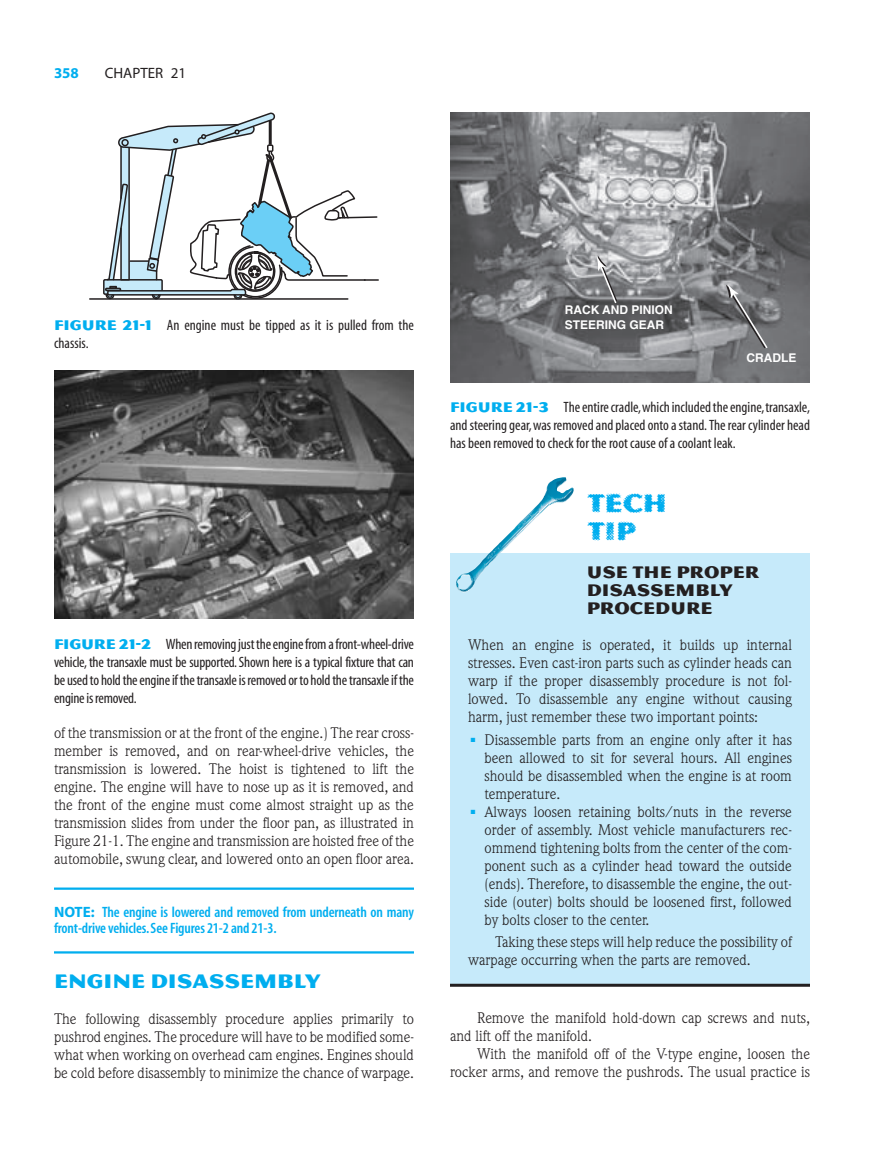
<style>
.page{position:relative;width:891px;height:1175px;background:#fff}
.page>*{position:absolute;margin:0;border:0;box-sizing:border-box;transform-origin:0 0}
.t1{font:27px/28.5px "Magnesium Grime";color:#00aeef}
.t2{font:21px "Magnesium MVB";color:#00aeef}
.t3{font:18px/18px "Magnesium MVB";color:#231f20}
.t4{font:15px/18px "Weidemann";color:#231f20;text-align:justify}
.t5{font:condensed 15px/18px "Myriad";color:#231f20;text-align:justify}
.t6{font:600 condensed 15px/16.5px "Myriad";letter-spacing:-.01em;color:#00aeef}
.t7{font:15px "Myriad";color:#231f20}
.t8{font:700 15px "Myriad";color:#00aeef}
.t9{font:700 12px/15px "Helvetica";color:#fefefe}
.s1{font-family:"Magnesium MVB";font-stretch:normal;color:#00aeef}
.s2{font-weight:700;font-stretch:normal}
</style>
<div class="page">
<img style="left:54px;top:370px;width:360px;height:249px">
<img style="left:450px;top:112px;width:360px;height:270px">
<svg style="left:726px;top:284px;width:43px;height:66px;background:#7b7c7f"></svg>
<svg style="left:597px;top:255px;width:21px;height:50px"></svg>
<hr style="left:54px;top:887px;width:360px;height:2px;background:#00aeef">
<hr style="left:54px;top:951px;width:360px;height:2px;background:#00aeef">
<hr style="left:90px;top:298px;width:258px;height:2px;background:#231f20">
<svg style="left:102px;top:112px;width:277px;height:188px"></svg>
<div style="left:450px;top:553px;width:360px;height:430px;background:#c6eafa"></div>
<hr style="left:450px;top:983px;width:360px;height:3px;background:#231f20">
<img style="left:456px;top:477px;width:118px;height:116px">
<p class="t8" style="left:54px;top:67px;width:26px">358</p>
<p class="t7" style="left:105px;top:67px;width:83px">CHAPTER 21</p>
<p class="t5" style="left:54px;top:317px;width:362px"><span class="s1">FIGURE 21-1</span> An engine must be tipped as it is pulled from the chassis.</p>
<p class="t5" style="left:54px;top:635px;width:361px"><span class="s1">FIGURE 21-2</span> When removing just the engine from a front-wheel-drive vehicle, the transaxle must be supported. Shown here is a typical fixture that can be used to hold the engine if the transaxle is removed or to hold the transaxle if the engine is removed.</p>
<p class="t4" style="left:54px;top:725px;width:362px">of the transmission or at the front of the engine.) The rear cross&shy;member is removed, and on rear-wheel-drive vehicles, the transmission is lowered. The hoist is tightened to lift the engine. The engine will have to nose up as it is removed, and the front of the engine must come almost straight up as the transmission slides from under the floor pan, as illustrated in Figure 21-1. The engine and transmission are hoisted free of the automobile, swung clear, and lowered onto an open floor area.</p>
<p class="t6" style="left:54px;top:904px;width:362px"><span class="s2">NOTE:</span> The engine is lowered and removed from underneath on many front-drive vehicles.See Figures 21-2 and 21-3.</p>
<h2 class="t2" style="left:54px;top:968px;width:268px">ENGINE DISASSEMBLY</h2>
<p class="t4" style="left:54px;top:1010px;width:362px">The following disassembly procedure applies primarily to pushrod engines. The procedure will have to be modified some&shy;what when working on overhead cam engines. Engines should be cold before disassembly to minimize the chance of warpage.</p>
<p class="t9" style="left:565px;top:303px;width:110px">RACK AND PINION<br>STEERING GEAR</p>
<p class="t9" style="left:746px;top:351px;width:51px">CRADLE</p>
<p class="t5" style="left:450px;top:399px;width:361px"><span class="s1">FIGURE 21-3</span> The entire cradle,which included the engine,transaxle, and steering gear,was removed and placed onto a stand. The rear cylinder head has been removed to check for the root cause of a coolant leak.</p>
<h1 class="t1" style="left:588px;top:488px;width:81px">Tech<br>Tip</h1>
<p class="t3" style="left:587px;top:562px;width:174px">USE THE PROPER<br>DISASSEMBLY<br>PROCEDURE</p>
<p class="t4" style="left:468px;top:637px;width:326px">When an engine is operated, it builds up internal stresses. Even cast-iron parts such as cylinder heads can warp if the proper disassembly procedure is not fol&shy;lowed. To disassemble any engine without causing harm, just remember these two important points:</p>
<p class="t4" style="left:484px;top:731px;width:309px;text-indent:-14px"><sup>■</sup> Disassemble parts from an engine only after it has been allowed to sit for several hours. All engines should be disassembled when the engine is at room temperature.</p>
<p class="t4" style="left:484px;top:803px;width:309px;text-indent:-14px"><sup>■</sup> Always loosen retaining bolts/nuts in the reverse order of assembly. Most vehicle manufacturers rec&shy;ommend tightening bolts from the center of the com&shy;ponent such as a cylinder head toward the outside (ends). Therefore, to disassemble the engine, the out&shy;side (outer) bolts should be loosened first, followed by bolts closer to the center.</p>
<p class="t4" style="left:468px;top:934px;width:326px;text-indent:27px">Taking these steps will help reduce the possibility of warpage occurring when the parts are removed.</p>
<p class="t4" style="left:450px;top:1010px;width:362px;text-indent:27px">Remove the manifold hold-down cap screws and nuts, and lift off the manifold.</p>
<p class="t4" style="left:450px;top:1046px;width:362px;text-align:right">With the manifold off of the V-type engine, loosen the rocker arms, and remove the pushrods. The usual practice is</p>
</div>
